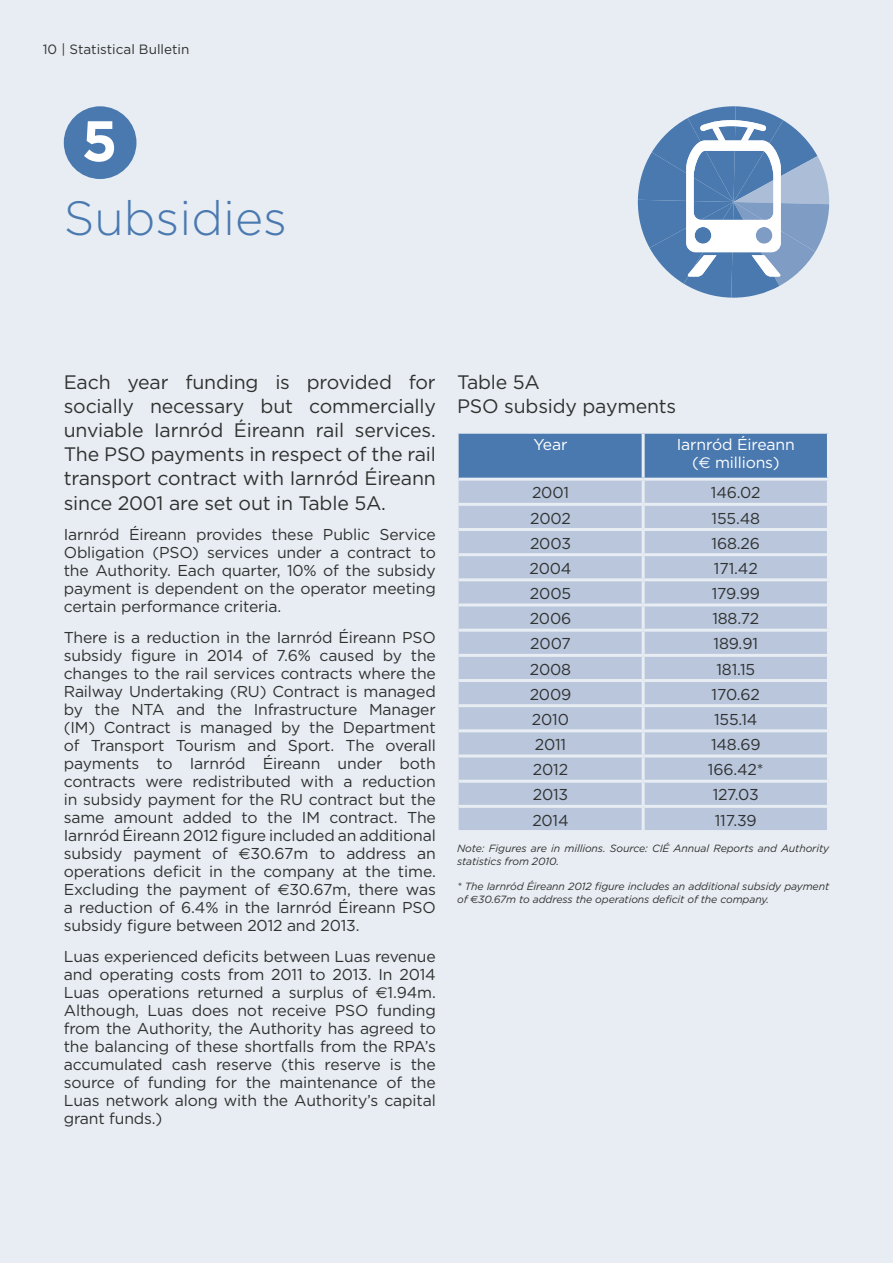
<style>
.page{position:relative;width:893px;height:1263px;background:#e8edf3}
.page>*{position:absolute;margin:0;border:0;box-sizing:border-box;transform-origin:0 0}
.t1{font:700 57px "Gotham";color:#fff}
.t2{font:300 48px "Gotham";color:#4a79b0}
.t3{font:19.5px/24px "Gotham";letter-spacing:-.01em;color:#303231}
.t4{font:15.75px/18px "Gotham";letter-spacing:-.01em;color:#303231;text-align:justify}
.t5{font:15.75px/18px "Gotham";letter-spacing:-.01em;color:#fff;text-align:center}
.t6{font:13.5px "Gotham";color:#303231}
.t7{font:italic 10.5px/12.6px "Gotham";letter-spacing:-.01em;color:#303231}
.s1{font-family:"Euro Sans"}
.s2{font-family:"Euro Sans";font-style:normal}
</style>
<div class="page">
<div style="left:459px;top:434px;width:368px;height:44px;background:#4a79b0"></div>
<div style="left:459px;top:481px;width:368px;height:349px;background:#b9c6dc"></div>
<hr style="left:642px;top:434px;width:3px;height:44px;background:#e8edf3">
<hr style="left:642px;top:481px;width:3px;height:22px;background:#e8edf3">
<hr style="left:459px;top:503px;width:184px;height:3px;background:#e8edf3">
<hr style="left:643px;top:503px;width:187px;height:3px;background:#e8edf3">
<hr style="left:642px;top:506px;width:3px;height:22px;background:#e8edf3">
<hr style="left:459px;top:528px;width:184px;height:3px;background:#e8edf3">
<hr style="left:643px;top:528px;width:187px;height:3px;background:#e8edf3">
<hr style="left:642px;top:531px;width:3px;height:22px;background:#e8edf3">
<hr style="left:459px;top:553px;width:184px;height:3px;background:#e8edf3">
<hr style="left:643px;top:553px;width:187px;height:3px;background:#e8edf3">
<hr style="left:642px;top:556px;width:3px;height:22px;background:#e8edf3">
<hr style="left:459px;top:578px;width:184px;height:3px;background:#e8edf3">
<hr style="left:643px;top:578px;width:187px;height:3px;background:#e8edf3">
<hr style="left:642px;top:581px;width:3px;height:22px;background:#e8edf3">
<hr style="left:459px;top:603px;width:184px;height:3px;background:#e8edf3">
<hr style="left:643px;top:603px;width:187px;height:3px;background:#e8edf3">
<hr style="left:642px;top:606px;width:3px;height:23px;background:#e8edf3">
<hr style="left:459px;top:629px;width:184px;height:3px;background:#e8edf3">
<hr style="left:643px;top:629px;width:187px;height:3px;background:#e8edf3">
<hr style="left:642px;top:632px;width:3px;height:22px;background:#e8edf3">
<hr style="left:459px;top:654px;width:184px;height:3px;background:#e8edf3">
<hr style="left:643px;top:654px;width:187px;height:3px;background:#e8edf3">
<hr style="left:642px;top:657px;width:3px;height:22px;background:#e8edf3">
<hr style="left:459px;top:679px;width:184px;height:3px;background:#e8edf3">
<hr style="left:643px;top:679px;width:187px;height:3px;background:#e8edf3">
<hr style="left:642px;top:682px;width:3px;height:22px;background:#e8edf3">
<hr style="left:459px;top:704px;width:184px;height:3px;background:#e8edf3">
<hr style="left:643px;top:704px;width:187px;height:3px;background:#e8edf3">
<hr style="left:642px;top:707px;width:3px;height:22px;background:#e8edf3">
<hr style="left:459px;top:729px;width:184px;height:3px;background:#e8edf3">
<hr style="left:643px;top:729px;width:187px;height:3px;background:#e8edf3">
<hr style="left:642px;top:732px;width:3px;height:22px;background:#e8edf3">
<hr style="left:459px;top:754px;width:184px;height:3px;background:#e8edf3">
<hr style="left:643px;top:754px;width:187px;height:3px;background:#e8edf3">
<hr style="left:642px;top:757px;width:3px;height:23px;background:#e8edf3">
<hr style="left:459px;top:780px;width:184px;height:3px;background:#e8edf3">
<hr style="left:643px;top:780px;width:187px;height:3px;background:#e8edf3">
<hr style="left:642px;top:783px;width:3px;height:22px;background:#e8edf3">
<hr style="left:459px;top:805px;width:184px;height:3px;background:#e8edf3">
<hr style="left:643px;top:805px;width:187px;height:3px;background:#e8edf3">
<hr style="left:642px;top:808px;width:3px;height:22px;background:#e8edf3">
<svg style="left:637px;top:106px;width:193px;height:192px"></svg>
<div style="left:64px;top:106px;width:72px;height:73px;background:#4a79b0;border-radius:50%"></div>
<p class="t6" style="left:43px;top:42px;width:148px">10 | Statistical Bulletin</p>
<h1 class="t1" style="left:82px;top:108px;width:37px">5</h1>
<h2 class="t2" style="left:64px;top:192px;width:225px">Subsidies</h2>
<p class="t3" style="left:64px;top:370px;width:374px;text-align:justify">Each year funding is provided for socially necessary but commercially unviable Iarnród Éireann rail services.<br>The PSO payments in respect of the rail transport contract with Iarnród Éireann since 2001 are set out in Table 5A.</p>
<p class="t4" style="left:64px;top:525px;width:374px">Iarnród Éireann provides these Public Service Obligation (PSO) services under a contract to the Authority. Each quarter, 10% of the subsidy payment is dependent on the operator meeting certain performance criteria.</p>
<p class="t4" style="left:64px;top:628px;width:374px">There is a reduction in the Iarnród Éireann PSO subsidy figure in 2014 of 7.6% caused by the changes to the rail services contracts where the Railway Undertaking (RU) Contract is managed by the NTA and the Infrastructure Manager (IM) Contract is managed by the Department of Transport Tourism and Sport. The overall payments to Iarnród Éireann under both contracts were redistributed with a reduction in subsidy payment for the RU contract but the same amount added to the IM contract. The Iarnród Éireann 2012 figure included an additional subsidy payment of <span class="s1">€</span>30.67m to address an operations deficit in the company at the time.<br>Excluding the payment of <span class="s1">€</span>30.67m, there was a reduction of 6.4% in the Iarnród Éireann PSO subsidy figure between 2012 and 2013.</p>
<p class="t4" style="left:64px;top:947px;width:374px">Luas experienced deficits between Luas revenue and operating costs from 2011 to 2013. In 2014<br>Luas operations returned a surplus of <span class="s1">€</span>1.94m.<br>Although, Luas does not receive PSO funding from the Authority, the Authority has agreed to the balancing of these shortfalls from the RPA’s accumulated cash reserve (this reserve is the source of funding for the maintenance of the Luas network along with the Authority’s capital grant funds.)</p>
<p class="t3" style="left:457px;top:370px;width:221px">Table 5A<br>PSO subsidy payments</p>
<p class="t5" style="left:534px;top:435px;width:35px">Year</p>
<p class="t5" style="left:677px;top:435px;width:119px">Iarnród Éireann (<span class="s1">€</span> millions)</p>
<p class="t4" style="left:532px;top:483px;width:39px">2001</p>
<p class="t4" style="left:711px;top:483px;width:51px">146.02</p>
<p class="t4" style="left:530px;top:509px;width:42px">2002</p>
<p class="t4" style="left:712px;top:509px;width:50px">155.48</p>
<p class="t4" style="left:530px;top:534px;width:42px">2003</p>
<p class="t4" style="left:712px;top:534px;width:50px">168.26</p>
<p class="t4" style="left:529px;top:559px;width:44px">2004</p>
<p class="t4" style="left:714px;top:559px;width:45px">171.42</p>
<p class="t4" style="left:530px;top:584px;width:43px">2005</p>
<p class="t4" style="left:712px;top:584px;width:50px">179.99</p>
<p class="t4" style="left:530px;top:609px;width:43px">2006</p>
<p class="t4" style="left:712px;top:609px;width:48px">188.72</p>
<p class="t4" style="left:530px;top:634px;width:42px">2007</p>
<p class="t4" style="left:714px;top:634px;width:46px">189.91</p>
<p class="t4" style="left:530px;top:660px;width:43px">2008</p>
<p class="t4" style="left:716px;top:660px;width:40px">181.15</p>
<p class="t4" style="left:530px;top:685px;width:43px">2009</p>
<p class="t4" style="left:712px;top:685px;width:50px">170.62</p>
<p class="t4" style="left:532px;top:710px;width:39px">2010</p>
<p class="t4" style="left:714px;top:710px;width:45px">155.14</p>
<p class="t4" style="left:535px;top:735px;width:33px">2011</p>
<p class="t4" style="left:711px;top:735px;width:51px">148.69</p>
<p class="t4" style="left:533px;top:760px;width:37px">2012</p>
<p class="t4" style="left:708px;top:760px;width:57px">166.42*</p>
<p class="t4" style="left:533px;top:785px;width:37px">2013</p>
<p class="t4" style="left:713px;top:785px;width:48px">127.03</p>
<p class="t4" style="left:532px;top:811px;width:38px">2014</p>
<p class="t4" style="left:715px;top:811px;width:43px">117.39</p>
<p class="t7" style="left:457px;top:842px;width:374px">Note: Figures are in millions. Source: CIÉ Annual Reports and Authority statistics from 2010.</p>
<p class="t7" style="left:457px;top:880px;width:374px">* The Iarnród Éireann 2012 figure includes an additional subsidy payment of <span class="s2">€</span>30.67m to address the operations deficit of the company.</p>
</div>
